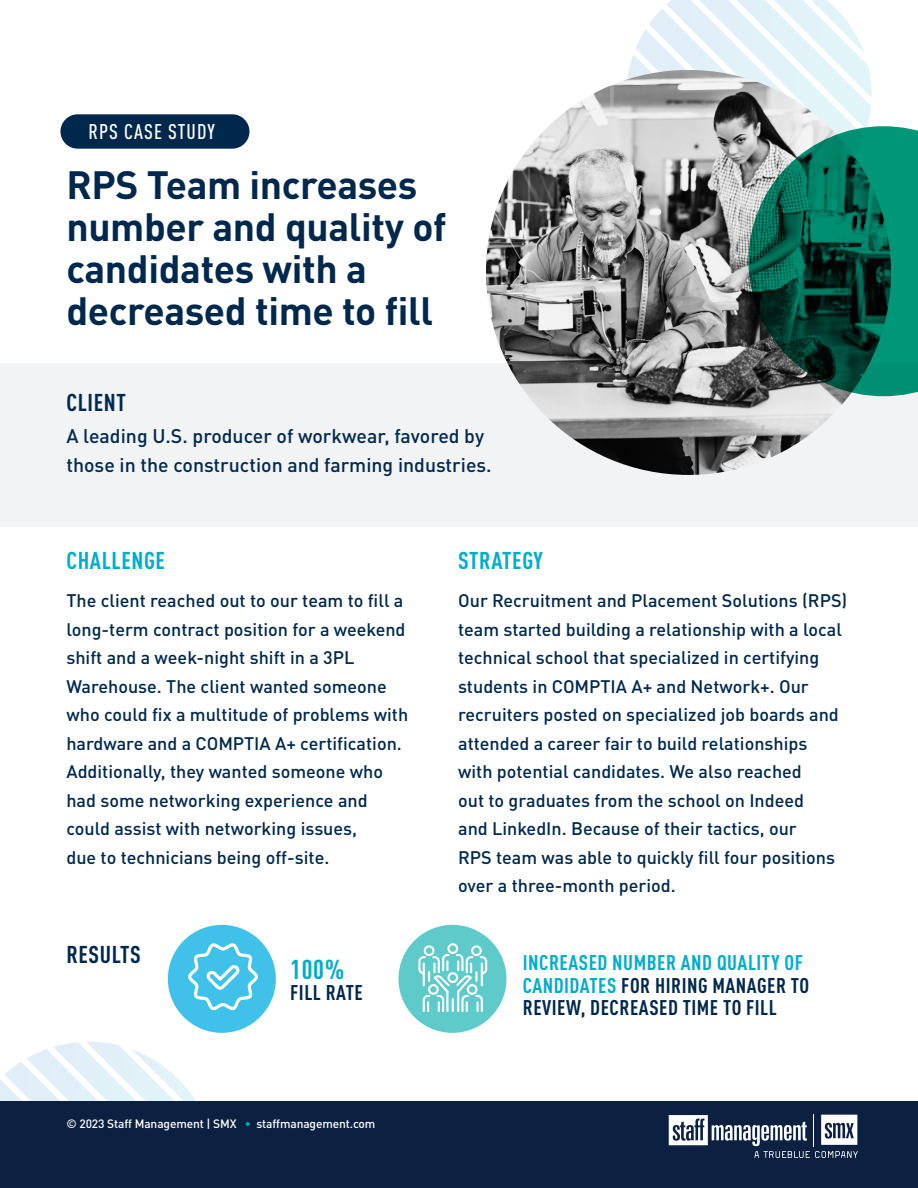
<style>
.page{position:relative;width:918px;height:1188px;background:#fff}
.page>*{position:absolute;margin:0;border:0;box-sizing:border-box;transform-origin:0 0}
.t1{font:700 39px/42px "DINOT";letter-spacing:-.01em;color:#00284c}
.t2{font:700 condensed 27px "DINOT";color:#00acc8}
.t3{font:700 condensed 24px "DINOT";letter-spacing:.025em;color:#00acc8}
.t4{font:700 condensed 24px "DINOT";letter-spacing:.025em;color:#00284c}
.t5{font:700 condensed 21px/22.5px "DINOT";letter-spacing:.025em;color:#00284c}
.t6{font:500 condensed 21px "DINOT";letter-spacing:.05em;color:#fff}
.t7{font:500 19.5px/28.5px "DINOT";color:#00284c}
.t8{font:500 18px/28.5px "DINOT";color:#00284c}
.t9{font:500 12px "DINOT";letter-spacing:-.01em;color:#fff}
.s1{color:#00acc8}
</style>
<div class="page">
<svg style="left:0;top:1042px;width:215px;height:60px"></svg>
<svg style="left:626px;top:0;width:246px;height:126px"></svg>
<div style="left:60px;top:114px;width:189px;height:35px;background:#00284c;border-radius:17px"></div>
<div style="left:0;top:363px;width:918px;height:163px;background:#f2f3f4"></div>
<div style="left:0;top:1102px;width:918px;height:86px;background:#0c2141"></div>
<svg style="left:669px;top:1115px;width:189px;height:43px"></svg>
<hr style="left:814px;top:1114px;width:1px;height:32px;background:#fff">
<div style="left:168px;top:925px;width:108px;height:108px;background:#3fc1e9;border-radius:50%"></div>
<img style="left:486px;top:70px;width:405px;height:405px;border-radius:203px">
<div style="left:398px;top:925px;width:108px;height:108px;background:#5ecbca;border-radius:50%"></div>
<svg style="left:748px;top:126px;width:170px;height:270px;background:#186a59"></svg>
<svg style="left:418px;top:943px;width:69px;height:69px"></svg>
<svg style="left:188px;top:943px;width:70px;height:68px"></svg>
<p class="t6" style="left:88px;top:119px;width:128px">RPS CASE STUDY</p>
<h1 class="t1" style="left:66px;top:163px;width:382px">RPS Team increases number and quality of candidates with a decreased time to fill</h1>
<h3 class="t4" style="left:66px;top:388px;width:61px">CLIENT</h3>
<p class="t7" style="left:66px;top:421px;width:427px">A leading U.S. producer of workwear, favored by those in the construction and farming industries.</p>
<h3 class="t3" style="left:66px;top:546px;width:100px">CHALLENGE</h3>
<p class="t8" style="left:66px;top:586px;width:343px">The client reached out to our team to fill a long-term contract position for a weekend shift and a week-night shift in a 3PL Warehouse. The client wanted someone who could fix a multitude of problems with hardware and a COMPTIA A+ certification.<br>Additionally, they wanted someone who had some networking experience and could assist with networking issues,<br>due to technicians being off-site.</p>
<h3 class="t4" style="left:66px;top:940px;width:76px">RESULTS</h3>
<h2 class="t2" style="left:290px;top:953px;width:56px">100%</h2>
<p class="t5" style="left:290px;top:981px;width:74px">FILL RATE</p>
<p class="t9" style="left:66px;top:1116px;width:311px">© 2023 Staff Management | SMX <span class="s1">•</span> staffmanagement.com</p>
<h3 class="t3" style="left:458px;top:546px;width:86px">STRATEGY</h3>
<p class="t8" style="left:458px;top:586px;width:391px">Our Recruitment and Placement Solutions (RPS) team started building a relationship with a local technical school that specialized in certifying students in COMPTIA A+ and Network+. Our recruiters posted on specialized job boards and attended a career fair to build relationships<br>with potential candidates. We also reached<br>out to graduates from the school on Indeed<br>and LinkedIn. Because of their tactics, our<br>RPS team was able to quickly fill four positions over a three-month period.</p>
<p class="t5" style="left:523px;top:951px;width:288px"><span class="s1">INCREASED NUMBER AND QUALITY OF<br>CANDIDATES</span> FOR HIRING MANAGER TO<br>REVIEW, DECREASED TIME TO FILL</p>
</div>
